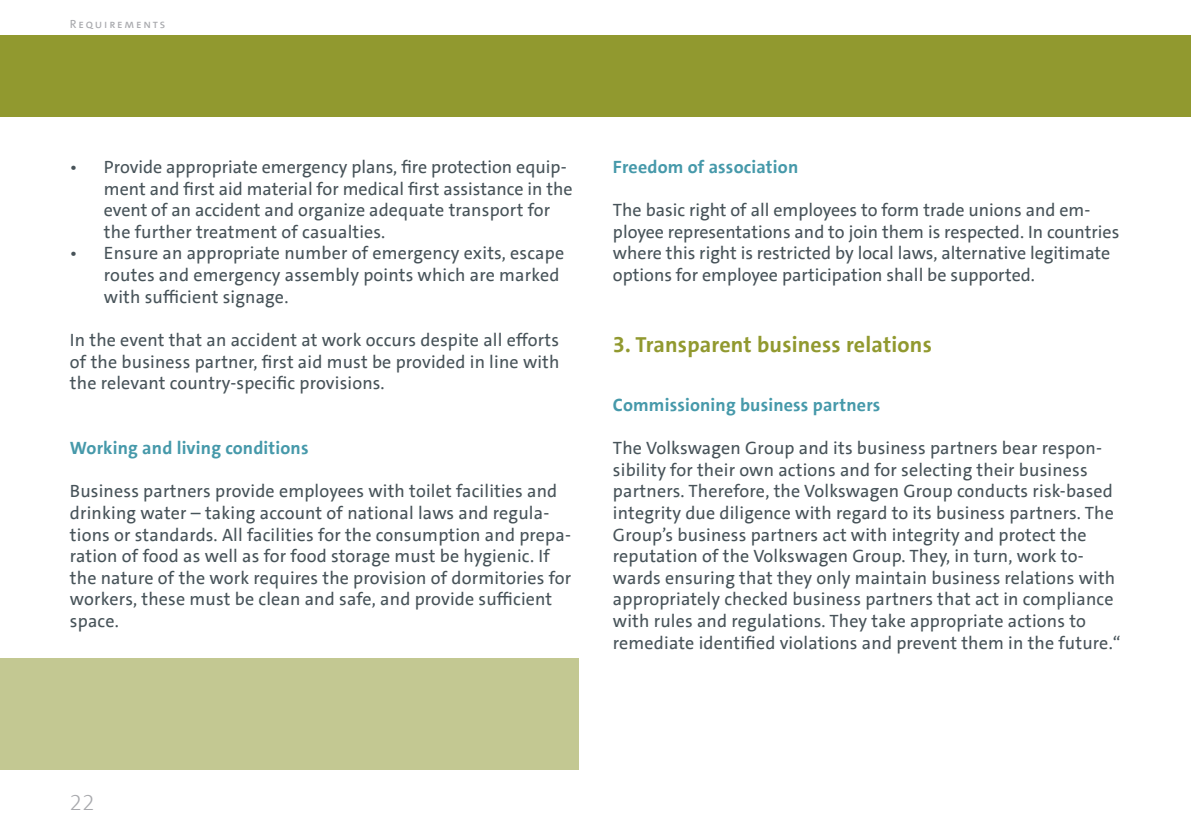
<style>
.page{position:relative;width:1191px;height:840px;background:#fff}
.page>*{position:absolute;margin:0;border:0;box-sizing:border-box;transform-origin:0 0}
.t1{font:700 22px "VWAG The Sans";letter-spacing:.01em;color:#91992f}
.t2{font:300 22px "VWAG The Sans";color:#a8a9ad}
.t3{font:18px/21.6px "VWAG The Sans";letter-spacing:.01em;color:#475359}
.t4{font:700 18px "VWAG The Sans";letter-spacing:.01em;color:#4699aa}
.t5{font:12px "VWAG The Sans";letter-spacing:.15em;color:#a8a9ad}
</style>
<div class="page">
<div style="left:0;top:35px;width:1191px;height:82px;background:#91992f"></div>
<div style="left:0;top:658px;width:578px;height:111px;background:#c3c892"></div>
<p class="t5" style="left:70px;top:16px;width:97px">Requirements</p>
<p class="t3" style="left:104px;top:156px;width:470px;text-indent:-34px">• Provide appropriate emergency plans, fire protection equip&shy;ment and first aid material for medical first assistance in the event of an accident and organize adequate transport for the further treatment of casualties.</p>
<p class="t3" style="left:104px;top:242px;width:462px;text-indent:-34px">• Ensure an appropriate number of emergency exits, escape routes and emergency assembly points which are marked with sufficient signage.</p>
<p class="t3" style="left:70px;top:329px;width:491px;text-align:justify">In the event that an accident at work occurs despite all efforts of the business partner, first aid must be provided in line with the relevant country-specific provisions.</p>
<p class="t4" style="left:70px;top:436px;width:240px">Working and living conditions</p>
<p class="t3" style="left:70px;top:480px;width:503px">Business partners provide employees with toilet facilities and drinking water – taking account of national laws and regula&shy;tions or standards. All facilities for the consumption and prepa&shy;ration of food as well as for food storage must be hygienic. If the nature of the work requires the provision of dormitories for workers, these must be clean and safe, and provide sufficient space.</p>
<p class="t4" style="left:613px;top:155px;width:187px">Freedom of association</p>
<p class="t3" style="left:613px;top:199px;width:508px">The basic right of all employees to form trade unions and em&shy;ployee representations and to join them is respected. In countries where this right is restricted by local laws, alternative legitimate options for employee participation shall be supported.</p>
<p class="t1" style="left:613px;top:330px;width:320px">3. Transparent business relations</p>
<p class="t4" style="left:613px;top:393px;width:269px">Commissioning business partners</p>
<p class="t3" style="left:613px;top:437px;width:509px">The Volkswagen Group and its business partners bear respon&shy;sibility for their own actions and for selecting their business partners. Therefore, the Volkswagen Group conducts risk-based integrity due diligence with regard to its business partners. The Group’s business partners act with integrity and protect the reputation of the Volkswagen Group. They, in turn, work to&shy;wards ensuring that they only maintain business relations with appropriately checked business partners that act in compliance with rules and regulations. They take appropriate actions to remediate identified violations and prevent them in the future.“</p>
<p class="t2" style="left:70px;top:787px;width:26px">22</p>
</div>
